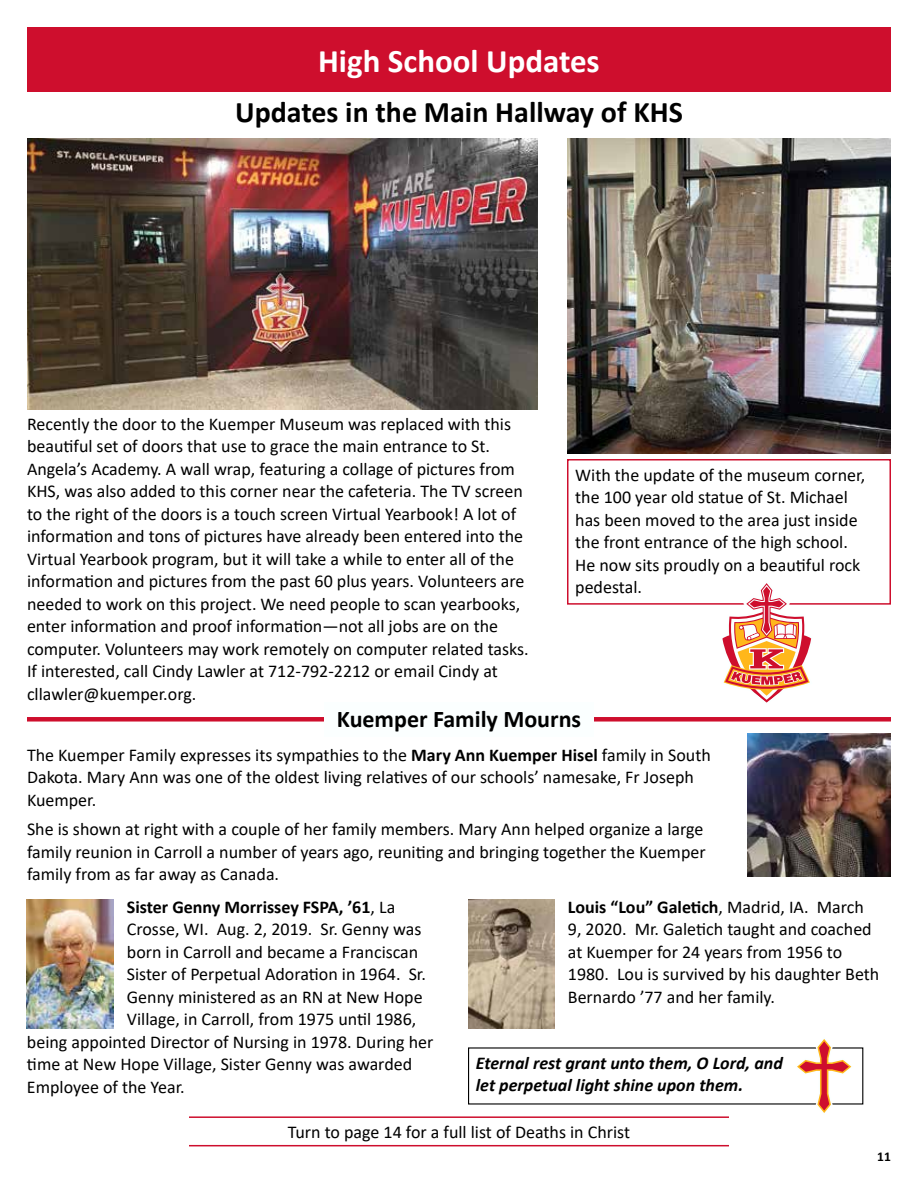
<style>
.page{position:relative;width:918px;height:1188px;background:#fff}
.page>*{position:absolute;margin:0;border:0;box-sizing:border-box;transform-origin:0 0}
.t1{font:700 33px "Calibri";color:#fff}
.t2{font:700 30px "Calibri";color:#000}
.t3{font:700 24px "Calibri";color:#000}
.t4{font:18px/22.5px "Calibri";color:#000}
.t5{font:italic 700 18px/22.5px "Calibri";color:#000}
.t6{font:700 18px "Calibri";color:#000}
.t7{font:700 13.5px "Calibri";color:#000}
.s1{font-weight:700}
.s2{font-weight:400}
</style>
<div class="page">
<div style="left:27px;top:27px;width:864px;height:65px;background:#ce0e2d"></div>
<img style="left:27px;top:139px;width:511px;height:270px">
<hr style="left:189px;top:1116px;width:540px;height:2px;background:#ce0e2d">
<hr style="left:189px;top:1145px;width:540px;height:1px;background:#ce0e2d">
<img style="left:567px;top:138px;width:324px;height:315px">
<div style="left:27px;top:717px;width:864px;height:5px;background:#ce0e2d"></div>
<div style="left:324px;top:702px;width:270px;height:35px;background:#fbffff"></div>
<img style="left:748px;top:733px;width:143px;height:144px">
<img style="left:27px;top:899px;width:86px;height:130px">
<svg style="left:795px;top:1039px;width:59px;height:74px"></svg>
<div style="left:567px;top:459px;width:324px;height:146px;border:2px solid #ce0e2d"></div>
<img style="left:468px;top:899px;width:86px;height:130px">
<svg style="left:720px;top:583px;width:93px;height:120px"></svg>
<h1 class="t1" style="left:318px;top:37px;width:283px">High School Updates</h1>
<h2 class="t2" style="left:235px;top:91px;width:449px">Updates in the Main Hallway of KHS</h2>
<p class="t4" style="left:27px;top:412px;width:503px">Recently the door to the Kuemper Museum was replaced with this beautiful set of doors that use to grace the main entrance to St.<br>Angela’s Academy. A wall wrap, featuring a collage of pictures from KHS, was also added to this corner near the cafeteria. The TV screen to the right of the doors is a touch screen Virtual Yearbook! A lot of information and tons of pictures have already been entered into the Virtual Yearbook program, but it will take a while to enter all of the information and pictures from the past 60 plus years. Volunteers are needed to work on this project. We need people to scan yearbooks, enter information and proof information—not all jobs are on the computer. Volunteers may work remotely on computer related tasks.<br>If interested, call Cindy Lawler at 712-792-2212 or email Cindy at cllawler@kuemper.org.</p>
<p class="t4" style="left:575px;top:463px;width:292px">With the update of the museum corner, the 100 year old statue of St. Michael has been moved to the area just inside the front entrance of the high school.<br>He now sits proudly on a beautiful rock pedestal.</p>
<h3 class="t3" style="left:337px;top:702px;width:246px">Kuemper Family Mourns</h3>
<p class="t4" style="left:27px;top:743px;width:685px">The Kuemper Family expresses its sympathies to the <span class="s1">Mary Ann Kuemper Hisel</span> family in South<br>Dakota. Mary Ann was one of the oldest living relatives of our schools’ namesake, Fr Joseph<br>Kuemper.</p>
<p class="t4" style="left:27px;top:817px;width:680px">She is shown at right with a couple of her family members. Mary Ann helped organize a large family reunion in Carroll a number of years ago, reuniting and bringing together the Kuemper family from as far away as Canada.</p>
<p class="t4" style="left:568px;top:895px;width:313px"><span class="s1">Louis “Lou” Galetich</span>, Madrid, IA. March 9, 2020. Mr. Galetich taught and coached at Kuemper for 24 years from 1956 to 1980. Lou is survived by his daughter Beth Bernardo ’77 and her family.</p>
<p class="t6" style="left:127px;top:894px;width:270px">Sister Genny Morrissey FSPA, ’61<span class="s2">, La</span></p>
<p class="t4" style="left:127px;top:918px;width:296px">Crosse, WI. Aug. 2, 2019. Sr. Genny was</p>
<p class="t4" style="left:127px;top:940px;width:293px">born in Carroll and became a Franciscan</p>
<p class="t4" style="left:127px;top:963px;width:301px">Sister of Perpetual Adoration in 1964. Sr.</p>
<p class="t4" style="left:127px;top:985px;width:297px">Genny ministered as an RN at New Hope</p>
<p class="t4" style="left:127px;top:1008px;width:291px">Village, in Carroll, from 1975 until 1986,</p>
<p class="t4" style="left:27px;top:1030px;width:408px">being appointed Director of Nursing in 1978. During her</p>
<p class="t4" style="left:27px;top:1053px;width:387px">time at New Hope Village, Sister Genny was awarded</p>
<p class="t4" style="left:27px;top:1075px;width:159px">Employee of the Year.</p>
<p class="t5" style="left:476px;top:1051px;width:308px">Eternal rest grant unto them, O Lord, and let perpetual light shine upon them.</p>
<p class="t4" style="left:288px;top:1121px;width:344px">Turn to page 14 for a full list of Deaths in Christ</p>
<p class="t7" style="left:877px;top:1147px;width:15px">11</p>
</div>
